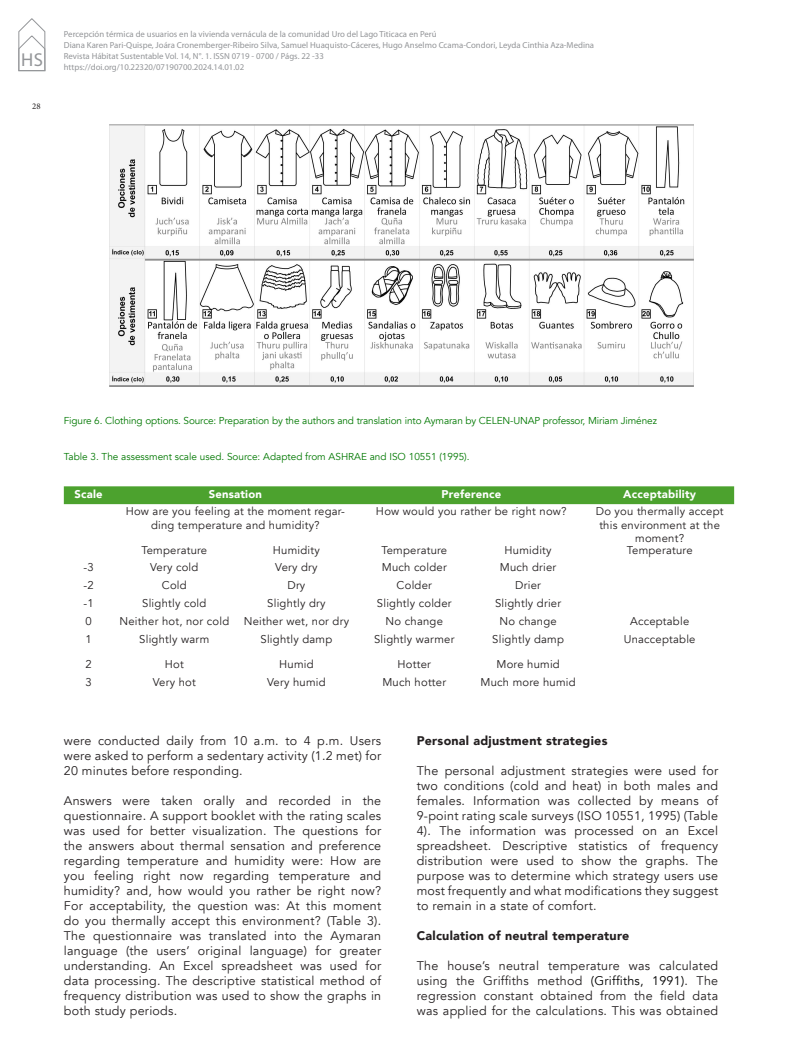
<style>
.page{position:relative;width:798px;height:1063px;background:#fff}
.page>*{position:absolute;margin:0;border:0;box-sizing:border-box;transform-origin:0 0}
.t1{font:18.75px "Myriad Pro";color:#939598}
._07_CUERPO_TEXTO{font:12.5px/15px "Avenir";letter-spacing:.02em;color:#231f20;text-align:justify}
._11_SUBTITULOS__2_2_2{font:900 12.5px "Avenir";letter-spacing:.02em;color:#231f20}
._13_TEXTOS_TABLAS{font:11.25px/13.5px "Avenir";letter-spacing:.02em;color:#231f20;text-align:center}
._12_TITULOS_TABLAS{font:900 11.25px "Avenir";letter-spacing:.02em;color:#fff}
._14_PIE_DE_FOTOS{font:10px "Avenir";letter-spacing:-.01em;color:#007800}
.t2{font:8.75px/11.2px "Myriad Pro";color:#939598}
.t3{font:8.75px "Minion Pro";color:#231f20}
.s1{color:#000}
</style>
<div class="page">
<svg style="left:19px;top:18px;width:26px;height:53px"></svg>
<img style="left:109px;top:124px;width:584px;height:263px">
<div style="left:64px;top:486px;width:669px;height:18px;background:#4ca22e"></div>
<h1 class="t1" style="left:21px;top:48px;width:24px">HS</h1>
<p class="t3" style="left:32px;top:101px;width:10px">28</p>
<p class="t2" style="left:64px;top:28px;width:531px">Percepción térmica de usuarios en la vivienda vernácula de la comunidad Uro del Lago Titicaca en Perú<br>Diana Karen Pari-Quispe, Joára Cronemberger-Ribeiro Silva, Samuel Huaquisto-Cáceres, Hugo Anselmo Ccama-Condori, Leyda Cinthia Aza-Medina Revista Hábitat Sustentable Vol. 14, N°. 1. ISSN 0719 - 0700 / Págs. 22 -33<br>https://doi.org/10.22320/07190700.2024.14.01.02</p>
<p class="_14_PIE_DE_FOTOS" style="left:64px;top:414px;width:594px">Figure 6. Clothing options. Source: Preparation by the authors and translation into Aymaran by CELEN-UNAP professor, Miriam Jiménez</p>
<p class="_14_PIE_DE_FOTOS" style="left:64px;top:451px;width:407px">Table 3. The assessment scale used. Source: Adapted from ASHRAE and ISO 10551 (1995).</p>
<p class="_12_TITULOS_TABLAS" style="left:74px;top:484px;width:30px">Scale</p>
<p class="_12_TITULOS_TABLAS" style="left:209px;top:484px;width:55px">Sensation</p>
<p class="_12_TITULOS_TABLAS" style="left:441px;top:484px;width:61px">Preference</p>
<p class="_12_TITULOS_TABLAS" style="left:623px;top:484px;width:74px">Acceptability</p>
<p class="_13_TEXTOS_TABLAS" style="left:126px;top:505px;width:221px">How are you feeling at the moment regar&shy;ding temperature and humidity?</p>
<p class="_13_TEXTOS_TABLAS" style="left:376px;top:505px;width:192px">How would you rather be right now?</p>
<p class="_13_TEXTOS_TABLAS" style="left:595px;top:505px;width:129px">Do you thermally accept this environment at the moment?</p>
<p class="_13_TEXTOS_TABLAS" style="left:141px;top:543px;width:67px">Temperature</p>
<p class="_13_TEXTOS_TABLAS" style="left:273px;top:543px;width:48px">Humidity</p>
<p class="_13_TEXTOS_TABLAS" style="left:381px;top:543px;width:67px">Temperature</p>
<p class="_13_TEXTOS_TABLAS" style="left:504px;top:543px;width:48px">Humidity</p>
<p class="_13_TEXTOS_TABLAS" style="left:626px;top:543px;width:67px">Temperature</p>
<p class="_13_TEXTOS_TABLAS" style="left:83px;top:561px;width:12px">-3</p>
<p class="_13_TEXTOS_TABLAS" style="left:150px;top:561px;width:50px">Very cold</p>
<p class="_13_TEXTOS_TABLAS" style="left:275px;top:561px;width:44px">Very dry</p>
<p class="_13_TEXTOS_TABLAS" style="left:381px;top:561px;width:66px">Much colder</p>
<p class="_13_TEXTOS_TABLAS" style="left:499px;top:561px;width:58px">Much drier</p>
<p class="_13_TEXTOS_TABLAS" style="left:83px;top:579px;width:12px">-2</p>
<p class="_13_TEXTOS_TABLAS" style="left:162px;top:579px;width:26px">Cold</p>
<p class="_13_TEXTOS_TABLAS" style="left:287px;top:579px;width:19px">Dry</p>
<p class="_13_TEXTOS_TABLAS" style="left:396px;top:579px;width:37px">Colder</p>
<p class="_13_TEXTOS_TABLAS" style="left:515px;top:579px;width:27px">Drier</p>
<p class="_13_TEXTOS_TABLAS" style="left:83px;top:597px;width:12px">-1</p>
<p class="_13_TEXTOS_TABLAS" style="left:142px;top:597px;width:66px">Slightly cold</p>
<p class="_13_TEXTOS_TABLAS" style="left:267px;top:597px;width:60px">Slightly dry</p>
<p class="_13_TEXTOS_TABLAS" style="left:377px;top:597px;width:76px">Slightly colder</p>
<p class="_13_TEXTOS_TABLAS" style="left:495px;top:597px;width:67px">Slightly drier</p>
<p class="_13_TEXTOS_TABLAS" style="left:85px;top:614px;width:8px">0</p>
<p class="_13_TEXTOS_TABLAS" style="left:119px;top:614px;width:111px">Neither hot, nor cold</p>
<p class="_13_TEXTOS_TABLAS" style="left:244px;top:614px;width:107px">Neither wet, nor dry</p>
<p class="_13_TEXTOS_TABLAS" style="left:385px;top:614px;width:59px">No change</p>
<p class="_13_TEXTOS_TABLAS" style="left:499px;top:614px;width:59px">No change</p>
<p class="_13_TEXTOS_TABLAS" style="left:629px;top:614px;width:61px">Acceptable</p>
<p class="_13_TEXTOS_TABLAS" style="left:85px;top:632px;width:8px">1</p>
<p class="_13_TEXTOS_TABLAS" style="left:139px;top:632px;width:71px">Slightly warm</p>
<p class="_13_TEXTOS_TABLAS" style="left:260px;top:632px;width:73px">Slightly damp</p>
<p class="_13_TEXTOS_TABLAS" style="left:374px;top:632px;width:82px">Slightly warmer</p>
<p class="_13_TEXTOS_TABLAS" style="left:492px;top:632px;width:73px">Slightly damp</p>
<p class="_13_TEXTOS_TABLAS" style="left:623px;top:632px;width:73px">Unacceptable</p>
<p class="_13_TEXTOS_TABLAS" style="left:85px;top:658px;width:8px">2</p>
<p class="_13_TEXTOS_TABLAS" style="left:165px;top:658px;width:20px">Hot</p>
<p class="_13_TEXTOS_TABLAS" style="left:279px;top:658px;width:36px">Humid</p>
<p class="_13_TEXTOS_TABLAS" style="left:397px;top:658px;width:35px">Hotter</p>
<p class="_13_TEXTOS_TABLAS" style="left:496px;top:658px;width:65px">More humid</p>
<p class="_13_TEXTOS_TABLAS" style="left:85px;top:675px;width:8px">3</p>
<p class="_13_TEXTOS_TABLAS" style="left:153px;top:675px;width:45px">Very hot</p>
<p class="_13_TEXTOS_TABLAS" style="left:267px;top:675px;width:60px">Very humid</p>
<p class="_13_TEXTOS_TABLAS" style="left:382px;top:675px;width:65px">Much hotter</p>
<p class="_13_TEXTOS_TABLAS" style="left:480px;top:675px;width:97px">Much more humid</p>
<p class="_07_CUERPO_TEXTO" style="left:64px;top:734px;width:319px">were conducted daily from 10 a.m. to 4 p.m. Users were asked to perform a sedentary activity (1.2 met) for 20 minutes before responding.</p>
<p class="_07_CUERPO_TEXTO" style="left:64px;top:794px;width:319px">Answers were taken orally and recorded in the questionnaire. A support booklet with the rating scales was used for better visualization. The questions for the answers about thermal sensation and preference regarding temperature and humidity were: How are you feeling right now regarding temperature and humidity? and, how would you rather be right now?<br>For acceptability, the question was: At this moment do you thermally accept this environment? (Table 3).<br>The questionnaire was translated into the Aymaran language (the users’ original language) for greater understanding. An Excel spreadsheet was used for data processing. The descriptive statistical method of frequency distribution was used to show the graphs in both study periods.</p>
<p class="_11_SUBTITULOS__2_2_2" style="left:416px;top:730px;width:192px">Personal adjustment strategies</p>
<p class="_07_CUERPO_TEXTO" style="left:416px;top:764px;width:303px">The personal adjustment strategies were used for two conditions (cold and heat) in both males and females. Information was collected by means of 9-point rating scale surveys (ISO 10551, 1995) (Table 4). The information was processed on an Excel spreadsheet. Descriptive statistics of frequency distribution were used to show the graphs. The purpose was to determine which strategy users use most frequently and what modifications they suggest to remain in a state of comfort.</p>
<p class="_11_SUBTITULOS__2_2_2" style="left:416px;top:925px;width:214px">Calculation of neutral temperature</p>
<p class="_07_CUERPO_TEXTO" style="left:416px;top:959px;width:303px">The house’s neutral temperature was calculated using the Griffiths method <span class="s1">(Griffiths, 1991)</span>. The regression constant obtained from the field data was applied for the calculations. This was obtained</p>
</div>
